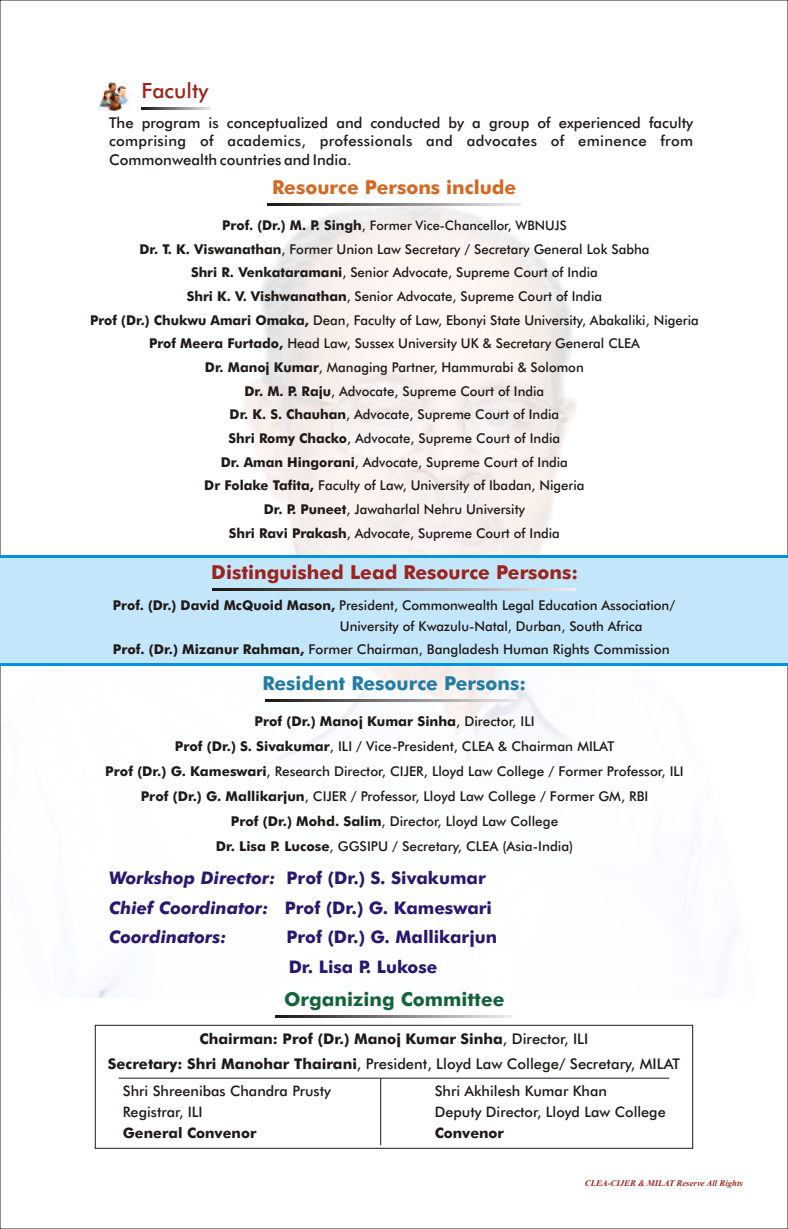
<style>
.page{position:relative;width:788px;height:1229px;background:#fff}
.page>*{position:absolute;margin:0;border:0;box-sizing:border-box;transform-origin:0 0}
.t1{font:500 21px "Futura BT";color:#9c241c}
.t2{font:500 19.25px "Futura BT";color:#9c241c}
.t3{font:500 19.25px "Futura BT";color:#217da8}
.t4{font:500 19.25px "Futura BT";color:#d46924}
.t5{font:500 19.25px "Futura BT";color:#14633b}
.t6{font:italic 500 17.32px/29.6px "Futura BT";color:#291770}
.t7{font:500 17.32px/29.6px "Futura BT";color:#291770}
.t8{font:500 14.88px/18.6px "Futura BT";color:#1f1a17;text-align:justify}
.t9{font:500 14.7px/24.8px "Futura BT";color:#1f1a17;text-align:center}
.t10{font:500 14.35px/21px "Futura BT";color:#1f1a17}
.t11{font:500 14.35px "Futura BT";color:#1f1a17}
.t12{font:500 13.47px/23.6px "Futura BT";color:#1f1a17;text-align:center}
.t13{font:500 13.12px "Futura BT";color:#1f1a17}
.t14{font:italic 700 8.75px "Times New Roman";color:#9c241c}
.s1{font-size:13.47px}
.s2{font-style:inherit}
.s3{font-style:normal}
</style>
<div class="page">
<img style="left:94px;top:203px;width:645px;height:794px">
<svg style="left:141px;top:107px;width:69px;height:2px"></svg>
<svg style="left:267px;top:204px;width:253px;height:2px"></svg>
<svg style="left:266px;top:699px;width:256px;height:2px"></svg>
<img style="left:98px;top:82px;width:32px;height:28px">
<svg style="left:275px;top:1015px;width:237px;height:2px"></svg>
<div style="left:95px;top:1024px;width:598px;height:124px;border:1px solid #1f1a17"></div>
<hr style="left:380px;top:1078px;width:1px;height:67px;background:#1f1a17">
<hr style="left:118px;top:1077px;width:551px;height:1px;background:#1f1a17">
<div style="left:0;top:555px;width:788px;height:111px;background:#c4e6fa"></div>
<svg style="left:212px;top:588px;width:363px;height:2px"></svg>
<hr style="left:0;top:555px;width:788px;height:2px;background:#0094de">
<hr style="left:0;top:664px;width:788px;height:2px;background:#0094de">
<h1 class="t1" style="left:141px;top:82px;width:68px">Faculty</h1>
<p class="t8" style="left:109px;top:115px;width:585px">The program is conceptualized and conducted by a group of experienced faculty comprising of academics, professionals and advocates of eminence from Commonwealth countries and India.</p>
<h2 class="t4" style="left:272px;top:180px;width:245px">Resource Persons include</h2>
<p class="t13" style="left:222px;top:220px;width:346px"><span class="s1">Prof. (Dr.) M. P. Singh</span><span class="s1">,</span> Former Vice-Chancellor, WBNUJS</p>
<p class="t12" style="left:90px;top:238px;width:610px"><span class="s2">Dr. T. K. Viswanathan</span>, Former Union Law Secretary / Secretary General Lok Sabha<br><span class="s2">Shri R. Venkataramani</span>, Senior Advocate, Supreme Court of India<br><span class="s2">Shri K. V. Vishwanathan</span>, Senior Advocate, Supreme Court of India<br><span class="s2">Prof (Dr.) Chukwu Amari Omaka,</span> Dean, Faculty of Law, Ebonyi State University, Abakaliki, Nigeria <span class="s2">Prof Meera Furtado,</span> Head Law, Sussex University UK &amp; Secretary General CLEA<br><span class="s2">Dr. Manoj Kumar</span>, Managing Partner, Hammurabi &amp; Solomon<br><span class="s2">Dr. M. P. Raju</span>, Advocate, Supreme Court of India<br><span class="s2">Dr. K. S. Chauhan</span>, Advocate, Supreme Court of India<br><span class="s2">Shri Romy Chacko</span>, Advocate, Supreme Court of India<br><span class="s2">Dr. Aman Hingorani</span>, Advocate, Supreme Court of India<br><span class="s2">Dr Folake Tafita,</span> Faculty of Law, University of Ibadan, Nigeria<br><span class="s2">Dr. P. Puneet</span>, Jawaharlal Nehru University<br><span class="s2">Shri Ravi Prakash</span>, Advocate, Supreme Court of India</p>
<h2 class="t2" style="left:211px;top:564px;width:368px">Distinguished Lead Resource Persons:</h2>
<p class="t12" style="left:340px;top:596px;width:336px;line-height:21px;text-align:left;text-indent:-227px"><span class="s2">Prof. (Dr.) David McQuoid Mason,</span> President, Commonwealth Legal Education Association/<br>University of Kwazulu-Natal, Durban, South Africa</p>
<p class="t12" style="left:113px;top:639px;width:558px"><span class="s2">Prof. (Dr.) Mizanur Rahman,</span> Former Chairman, Bangladesh Human Rights Commission</p>
<h2 class="t3" style="left:262px;top:675px;width:265px">Resident Resource Persons:</h2>
<p class="t12" style="left:105px;top:710px;width:580px;line-height:25px"><span class="s2">Prof (Dr.) Manoj Kumar Sinha</span>, Director, ILI<br><span class="s2">Prof (Dr.) S. Sivakumar</span>, ILI / Vice-President, CLEA &amp; Chairman MILAT<br><span class="s2">Prof (Dr.) G. Kameswari</span>, Research Director, CIJER, Lloyd Law College / Former Professor, ILI <span class="s2">Prof (Dr.) G. Mallikarjun</span>, CIJER / Professor, Lloyd Law College / Former GM, RBI<br><span class="s2">Prof (Dr.) Mohd. Salim</span>, Director, Lloyd Law College<br><span class="s2">Dr. Lisa P. Lucose</span>, GGSIPU / Secretary, CLEA (Asia-India)</p>
<p class="t6" style="left:109px;top:865px;width:384px">Workshop Director: <span class="s3">Prof (Dr.) S. Sivakumar<br></span>Chief Coordinator: <span class="s3">Prof (Dr.) G. Kameswari<br></span>Coordinators:</p>
<p class="t7" style="left:286px;top:924px;width:212px">Prof (Dr.) G. Mallikarjun<br>Dr. Lisa P. Lukose</p>
<h2 class="t5" style="left:284px;top:991px;width:222px">Organizing Committee</h2>
<p class="t9" style="left:108px;top:1027px;width:573px">Chairman: Prof (Dr.) Manoj Kumar Sinha<span class="s2">, Director, ILI<br></span>Secretary: Shri Manohar Thairani<span class="s2">, President, Lloyd Law College/ Secretary, MILAT</span></p>
<p class="t10" style="left:123px;top:1081px;width:210px">Shri Shreenibas Chandra Prusty<br>Registrar, ILI</p>
<p class="t11" style="left:123px;top:1127px;width:135px">General Convenor</p>
<p class="t10" style="left:434px;top:1081px;width:232px">Shri Akhilesh Kumar Khan<br>Deputy Director, Lloyd Law College</p>
<p class="t11" style="left:434px;top:1127px;width:71px">Convenor</p>
<p class="t14" style="left:584px;top:1180px;width:159px">CLEA-CIJER &amp; MILAT Reserve All Rights</p>
</div>
